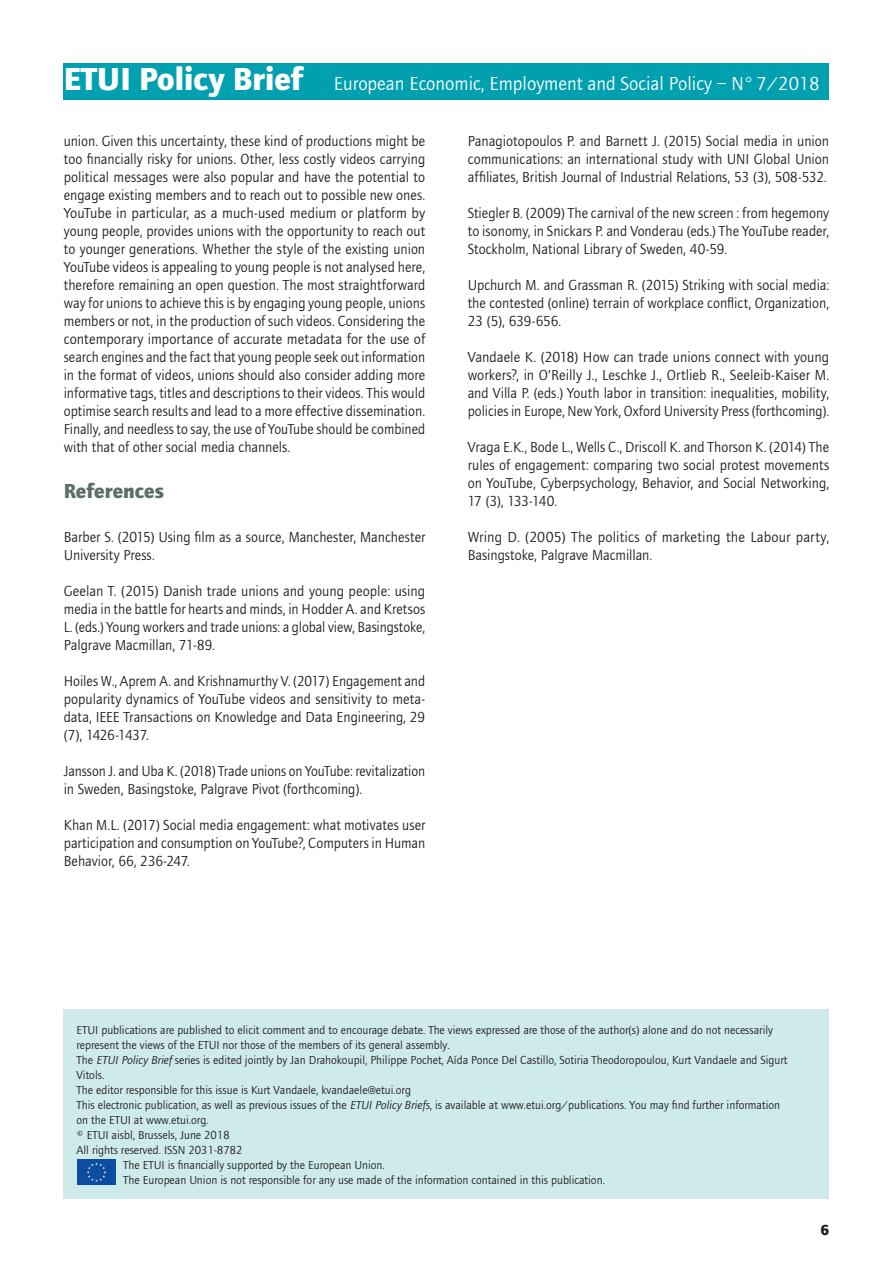
<style>
.page{position:relative;width:893px;height:1263px;background:#fff}
.page>*{position:absolute;margin:0;border:0;box-sizing:border-box;transform-origin:0 0}
.t1{font:700 21px "Foundry Journal";color:#5d6e65}
.t2{font:19.5px "Foundry Journal";color:#fff}
.t3{font:15px/18px "Foundry Journal";color:#231f20;text-align:justify}
.t4{font:15px/18px "Foundry Journal";color:#231f20;text-align:justify;scale:.96 1}
.t5{font:15px/18px "Foundry Journal";color:#231f20;scale:.95 1}
.t6{font:700 15px "Foundry Journal";color:#231f20}
.t7{font:12px "Foundry Journal";color:#231f20}
.s1{font-weight:700;font-size:33px}
.s2{font-style:italic}
</style>
<div class="page">
<div style="left:64px;top:1010px;width:765px;height:189px;background:#ceeaeb"></div>
<div style="left:77px;top:1159px;width:39px;height:26px;background:#0d4da1"></div>
<svg style="left:87px;top:1162px;width:19px;height:20px"></svg>
<div style="left:64px;top:64px;width:765px;height:36px;background:#00a0b0"></div>
<h2 class="t2" style="left:64px;top:73px;width:758px"><span class="s1">ETUI Policy Brief</span> European Economic, Employment and Social Policy – N° 7/2018</h2>
<p class="t3" style="left:64px;top:132px;width:363px">union. Given this uncertainty, these kind of productions might be too financially risky for unions. Other, less costly videos carrying political messages were also popular and have the potential to engage existing members and to reach out to possible new ones.<br>YouTube in particular, as a much-used medium or platform by young people, provides unions with the opportunity to reach out to younger generations. Whether the style of the existing union YouTube videos is appealing to young people is not analysed here, therefore remaining an open question. The most straightforward way for unions to achieve this is by engaging young people, unions members or not, in the production of such videos. Considering the contemporary importance of accurate metadata for the use of search engines and the fact that young people seek out information in the format of videos, unions should also consider adding more informative tags, titles and descriptions to their videos. This would optimise search results and lead to a more effective dissemination.<br>Finally, and needless to say, the use of YouTube should be combined with that of other social media channels.</p>
<h1 class="t1" style="left:64px;top:479px;width:102px">References</h1>
<p class="t3" style="left:64px;top:528px;width:363px">Barber S. (2015) Using film as a source, Manchester, Manchester<br>University Press.</p>
<p class="t3" style="left:64px;top:582px;width:363px">Geelan T. (2015) Danish trade unions and young people: using media in the battle for hearts and minds, in Hodder A. and Kretsos L. (eds.) Young workers and trade unions: a global view, Basingstoke, Palgrave Macmillan, 71-89.</p>
<p class="t4" style="left:64px;top:672px;width:378px">Hoiles W., Aprem A. and Krishnamurthy V. (2017) Engagement and popularity dynamics of YouTube videos and sensitivity to meta&shy;data, IEEE Transactions on Knowledge and Data Engineering, 29 (7), 1426-1437.</p>
<p class="t5" style="left:64px;top:762px;width:382px">Jansson J. and Uba K. (2018) Trade unions on YouTube: revitalization in Sweden, Basingstoke, Palgrave Pivot (forthcoming).</p>
<p class="t3" style="left:64px;top:816px;width:363px">Khan M.L. (2017) Social media engagement: what motivates user participation and consumption on YouTube?, Computers in Human Behavior, 66, 236-247.</p>
<p class="t3" style="left:468px;top:132px;width:363px">Panagiotopoulos P. and Barnett J. (2015) Social media in union communications: an international study with UNI Global Union affiliates, British Journal of Industrial Relations, 53 (3), 508-532.</p>
<p class="t3" style="left:468px;top:204px;width:363px">Stiegler B. (2009) The carnival of the new screen : from hegemony to isonomy, in Snickars P. and Vonderau (eds.) The YouTube reader, Stockholm, National Library of Sweden, 40-59.</p>
<p class="t3" style="left:468px;top:276px;width:363px">Upchurch M. and Grassman R. (2015) Striking with social media: the contested (online) terrain of workplace conflict, Organization, 23 (5), 639-656.</p>
<p class="t3" style="left:468px;top:348px;width:363px">Vandaele K. (2018) How can trade unions connect with young workers?, in O’Reilly J., Leschke J., Ortlieb R., Seeleib-Kaiser M. and Villa P. (eds.) Youth labor in transition: inequalities, mobility, policies in Europe, New York, Oxford University Press (forthcoming).</p>
<p class="t3" style="left:468px;top:438px;width:363px">Vraga E.K., Bode L., Wells C., Driscoll K. and Thorson K. (2014) The rules of engagement: comparing two social protest movements on YouTube, Cyberpsychology, Behavior, and Social Networking, 17 (3), 133-140.</p>
<p class="t3" style="left:468px;top:528px;width:363px">Wring D. (2005) The politics of marketing the Labour party,<br>Basingstoke, Palgrave Macmillan.</p>
<p class="t7" style="left:77px;top:1023px;width:698px">ETUI publications are published to elicit comment and to encourage debate. The views expressed are those of the author(s) alone and do not necessarily</p>
<p class="t7" style="left:77px;top:1038px;width:375px">represent the views of the ETUI nor those of the members of its general assembly.</p>
<p class="t7" style="left:77px;top:1053px;width:712px">The <span class="s2">ETUI Policy Brief</span> series is edited jointly by Jan Drahokoupil, Philippe Pochet, Aída Ponce Del Castillo, Sotiria Theodoropoulou, Kurt Vandaele and Sigurt</p>
<p class="t7" style="left:77px;top:1068px;width:29px">Vitols.</p>
<p class="t7" style="left:77px;top:1083px;width:336px">The editor responsible for this issue is Kurt Vandaele, kvandaele@etui.org</p>
<p class="t7" style="left:77px;top:1098px;width:705px">This electronic publication, as well as previous issues of the <span class="s2">ETUI Policy Briefs</span>, is available at www.etui.org/publications. You may find further information</p>
<p class="t7" style="left:77px;top:1113px;width:134px">on the ETUI at www.etui.org.</p>
<p class="t7" style="left:77px;top:1128px;width:155px">© ETUI aisbl, Brussels, June 2018</p>
<p class="t7" style="left:77px;top:1143px;width:168px">All rights reserved. ISSN 2031-8782</p>
<p class="t7" style="left:123px;top:1158px;width:263px">The ETUI is financially supported by the European Union.</p>
<p class="t7" style="left:123px;top:1173px;width:483px">The European Union is not responsible for any use made of the information contained in this publication.</p>
<p class="t6" style="left:820px;top:1221px;width:10px">6</p>
</div>
